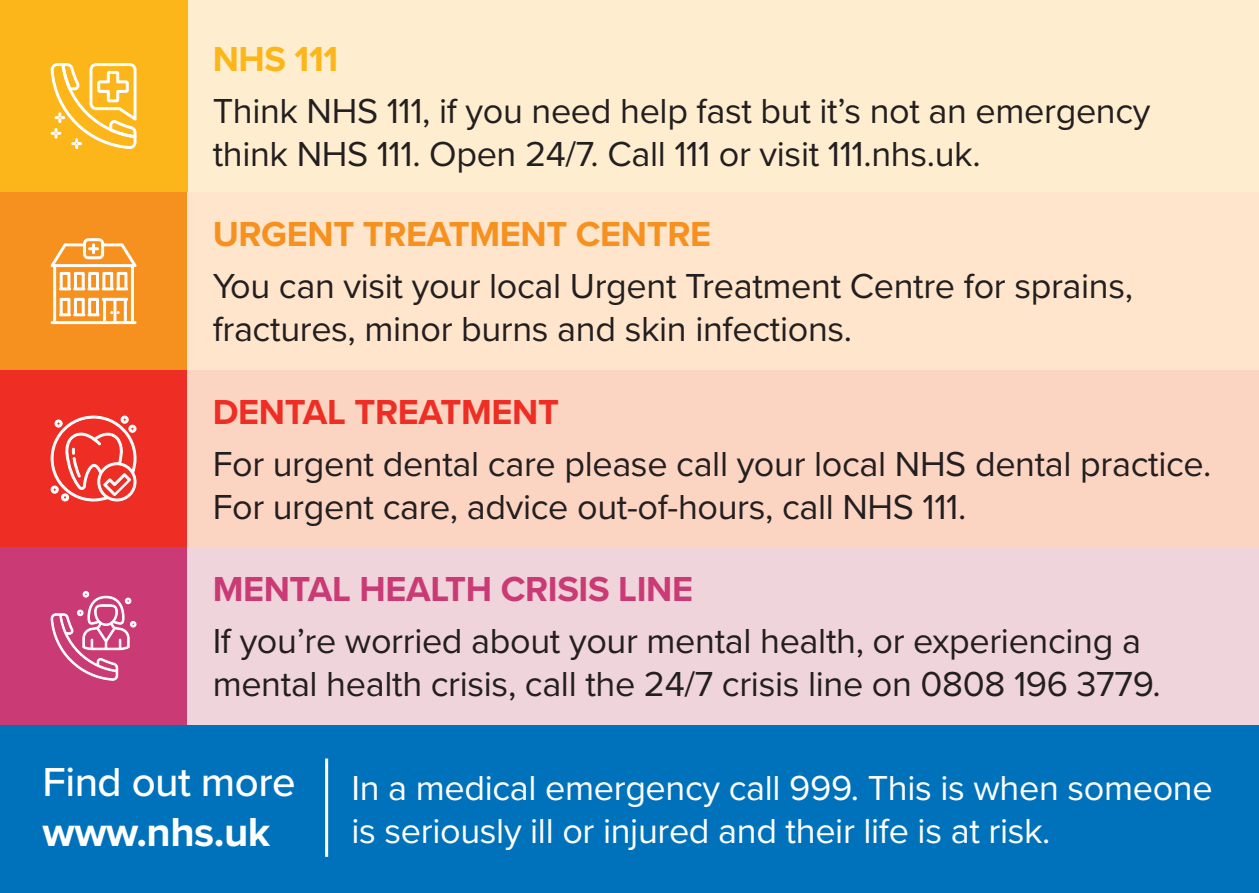
<style>
.page{position:relative;width:1259px;height:893px;background:#fff}
.page>*{position:absolute;margin:0;border:0;box-sizing:border-box;transform-origin:0 0}
.t1{font:500 42px/50.4px "Proxima Nova";letter-spacing:-.01em;color:#fff}
.t2{font:36px/43.2px "Proxima Nova";letter-spacing:-.01em;color:#231f20}
.t3{font:36px/43.2px "Proxima Nova";letter-spacing:-.01em;color:#fff}
.t4{font:700 36px "Proxima Nova";letter-spacing:-.01em;color:#ca3b75}
.t5{font:700 36px "Proxima Nova";letter-spacing:-.01em;color:#f69120}
.t6{font:700 36px "Proxima Nova";letter-spacing:-.01em;color:#ee2e25}
.t7{font:700 36px "Proxima Nova";letter-spacing:-.01em;color:#fcb619}
.s1{font-weight:700}
</style>
<div class="page">
<div style="left:187px;top:0;width:1072px;height:192px;background:#feeecf"></div>
<div style="left:0;top:0;width:187px;height:192px;background:#fcb619"></div>
<div style="left:0;top:192px;width:187px;height:178px;background:#f69120"></div>
<svg style="left:50px;top:63px;width:87px;height:86px"></svg>
<svg style="left:50px;top:238px;width:87px;height:86px"></svg>
<div style="left:187px;top:192px;width:1072px;height:178px;background:#fee5cb"></div>
<div style="left:0;top:725px;width:1259px;height:168px;background:#0072bc"></div>
<div style="left:0;top:370px;width:187px;height:177px;background:#ee2e25"></div>
<div style="left:187px;top:370px;width:1072px;height:177px;background:#fcd4c2"></div>
<svg style="left:50px;top:415px;width:87px;height:87px"></svg>
<div style="left:0;top:547px;width:187px;height:178px;background:#ca3b75"></div>
<div style="left:187px;top:547px;width:1072px;height:178px;background:#f0d4db"></div>
<svg style="left:50px;top:591px;width:86px;height:90px"></svg>
<hr style="left:325px;top:758px;width:3px;height:99px;background:#fff">
<p class="t7" style="left:213px;top:32px;width:127px">NHS 111</p>
<p class="t2" style="left:213px;top:87px;width:939px">Think NHS 111, if you need help fast but it’s not an emergency think NHS 111. Open 24/7. Call 111 or visit 111.nhs.uk.</p>
<p class="t5" style="left:213px;top:208px;width:500px">URGENT TREATMENT CENTRE</p>
<p class="t2" style="left:213px;top:263px;width:922px">You can visit your local Urgent Treatment Centre for sprains, fractures, minor burns and skin infections.</p>
<p class="t6" style="left:213px;top:385px;width:348px">DENTAL TREATMENT</p>
<p class="t2" style="left:213px;top:440px;width:1000px">For urgent dental care please call your local NHS dental practice.<br>For urgent care, advice out-of-hours, call NHS 111.</p>
<p class="t4" style="left:213px;top:562px;width:482px">MENTAL HEALTH CRISIS LINE</p>
<p class="t2" style="left:213px;top:618px;width:949px">If you’re worried about your mental health, or experiencing a mental health crisis, call the 24/7 crisis line on 0808 196 3779.</p>
<p class="t1" style="left:43px;top:755px;width:255px">Find out more <span class="s1">www.nhs.uk</span></p>
<p class="t3" style="left:351px;top:765px;width:862px">In a medical emergency call 999. This is when someone is seriously ill or injured and their life is at risk.</p>
</div>
